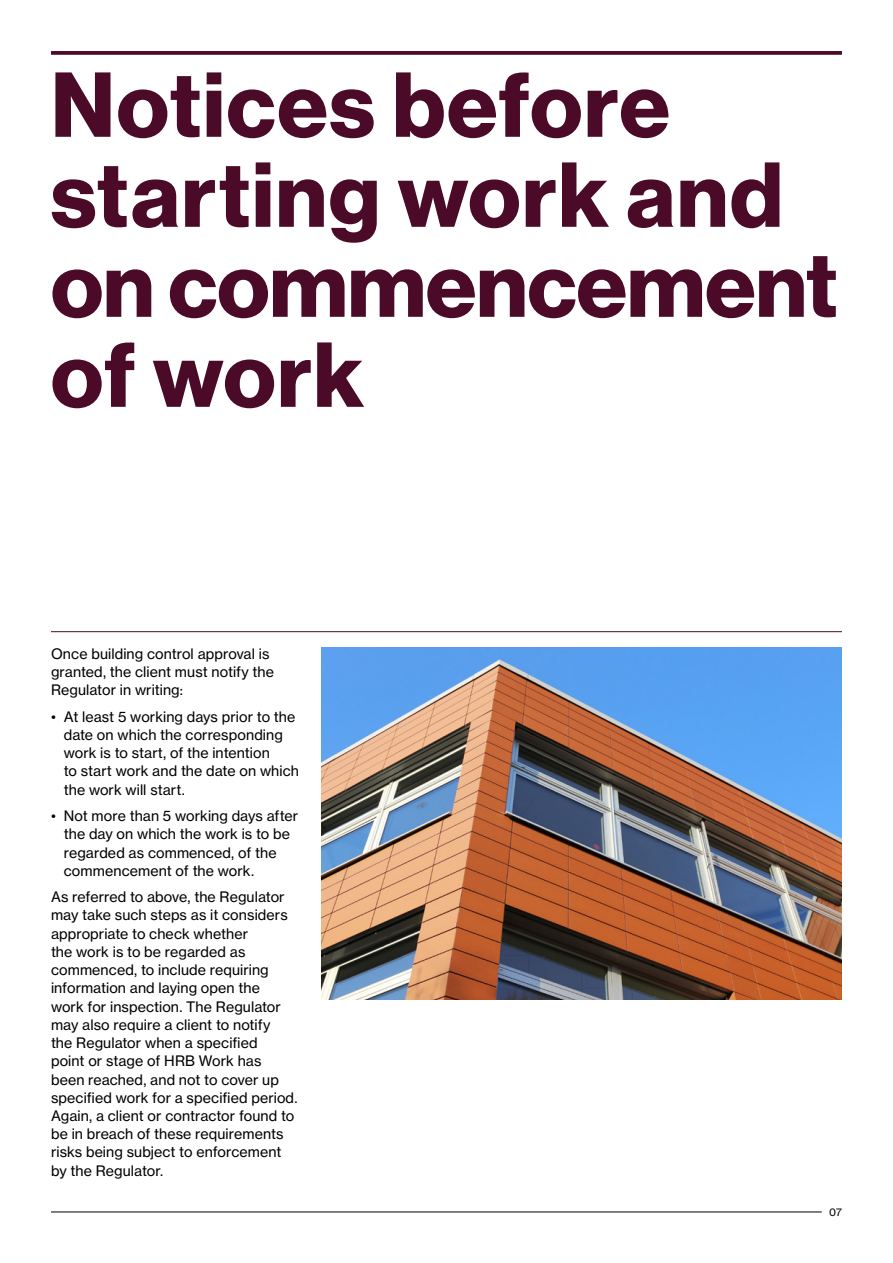
<style>
.page{position:relative;width:893px;height:1263px;background:#fff}
.page>*{position:absolute;margin:0;border:0;box-sizing:border-box;transform-origin:0 0}
.t1{font:90px/90px "N Haas Grotesk DS Pro 75 Bd";letter-spacing:.01em;color:#4b0a28}
.t2{font:14.25px/18.3px "N Haas Grotesk TX Pro 55 Rg";letter-spacing:.005em;color:#000}
.t3{font:10.5px "N Haas Grotesk TX Pro 55 Rg";color:#000}
</style>
<div class="page">
<hr style="left:51px;top:1212px;width:771px;height:1px;background:#000">
<svg style="left:51px;top:51px;width:791px;height:4px;background:#551835"></svg>
<hr style="left:51px;top:631px;width:791px;height:1px;background:#4b0a28">
<img style="left:321px;top:648px;width:521px;height:351px">
<h1 class="t1" style="left:51px;top:62px;width:788px">Notices before starting work and on commencement of work</h1>
<p class="t2" style="left:51px;top:644px;width:225px">Once building control approval is granted, the client must notify the<br>Regulator in writing:</p>
<p class="t2" style="left:64px;top:707px;width:237px;text-indent:-13px">• At least 5 working days prior to the date on which the corresponding work is to start, of the intention<br>to start work and the date on which the work will start.</p>
<p class="t2" style="left:64px;top:807px;width:236px;text-indent:-13px">• Not more than 5 working days after the day on which the work is to be regarded as commenced, of the commencement of the work.</p>
<p class="t2" style="left:51px;top:888px;width:248px">As referred to above, the Regulator may take such steps as it considers appropriate to check whether<br>the work is to be regarded as commenced, to include requiring information and laying open the<br>work for inspection. The Regulator may also require a client to notify<br>the Regulator when a specified<br>point or stage of HRB Work has been reached, and not to cover up specified work for a specified period.<br>Again, a client or contractor found to be in breach of these requirements risks being subject to enforcement by the Regulator.</p>
<p class="t3" style="left:829px;top:1205px;width:14px">07</p>
</div>
